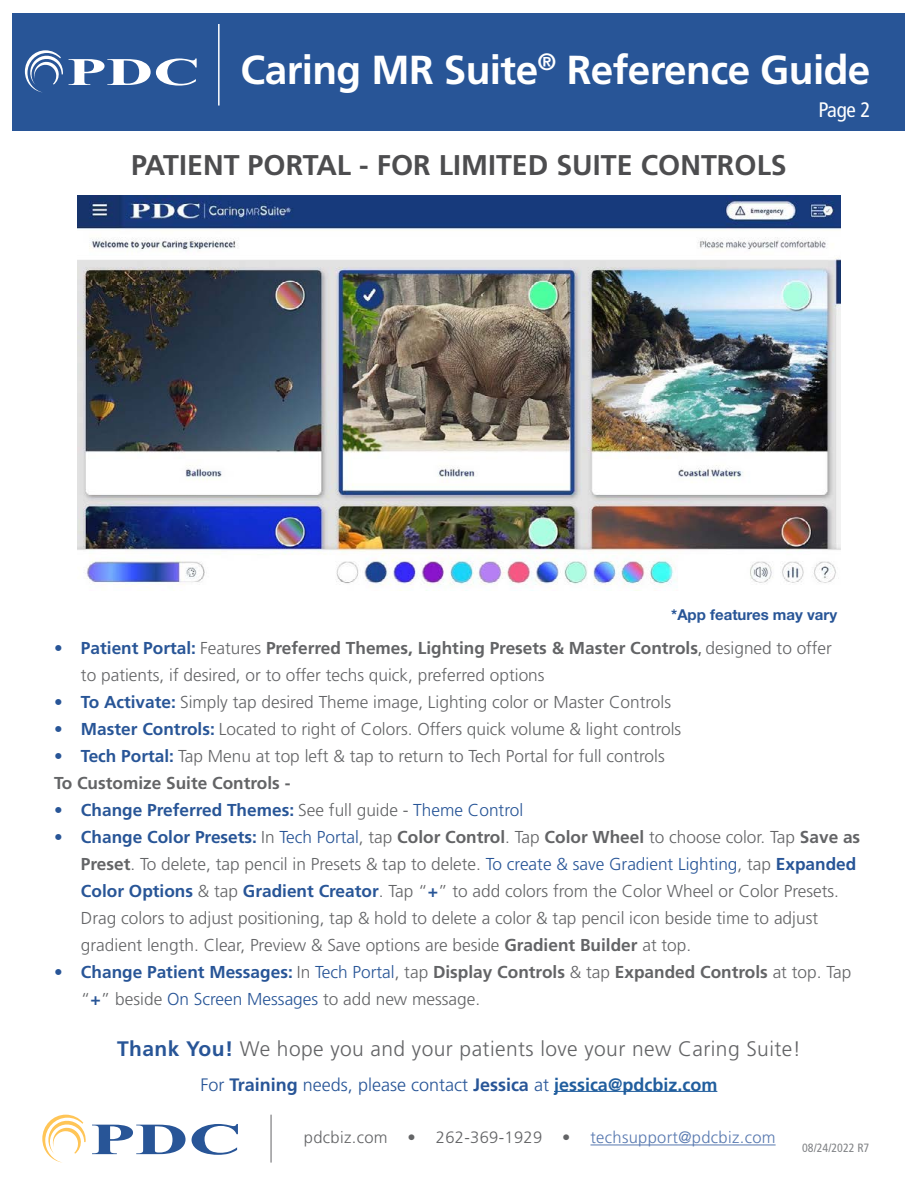
<style>
.page{position:relative;width:918px;height:1188px;background:#fff}
.page>*{position:absolute;margin:0;border:0;box-sizing:border-box;transform-origin:0 0}
.t1{font:700 40.5px "Frutiger LT Std";letter-spacing:-.015em;color:#fff}
.t2{font:700 28.5px "Frutiger LT Std";color:#4d4d4f}
.t3{font:300 21px "Frutiger";letter-spacing:.02em;color:#636466}
.t4{font:condensed 21px "Frutiger LT Std";color:#fff}
.t5{font:300 18px "Frutiger";color:#285597}
.t6{font:300 17.25px/27px "Frutiger";color:#636466}
.t7{font:700 17.25px "Frutiger LT Std";color:#636466}
.t8{font:700 17.25px "Frutiger LT Std";color:#285597}
.t9{font:300 16.5px "Frutiger";letter-spacing:.02em;color:#636466}
.t10{font:700 15px "Helvetica Neue LT Std";color:#285597}
.t11{font:condensed 12px "Frutiger LT Std";color:#808285}
.s1{color:#285597}
.s2{font-family:"Frutiger";font-weight:300}
.s3{font-weight:400;font-stretch:condensed}
.s4{font-family:"Frutiger LT Std";font-weight:700;color:#285597}
.s5{font-family:"Frutiger";font-weight:300;color:#636466}
.s6{font-family:"Frutiger";font-weight:300;color:#285597}
.s7{font-family:"Frutiger LT Std";font-weight:700}
.s8{font-family:"Frutiger LT Std";font-weight:700;color:#215e9e}
.s9{color:#5879b0}
</style>
<div class="page">
<div style="left:12px;top:14px;width:892px;height:117px;background:#285597"></div>
<hr style="left:218px;top:24px;width:2px;height:82px;background:#fff">
<svg style="left:92px;top:1125px;width:94px;height:29px"></svg>
<svg style="left:192px;top:1124px;width:46px;height:31px"></svg>
<svg style="left:42px;top:1115px;width:44px;height:48px"></svg>
<hr style="left:271px;top:1115px;width:1px;height:48px;background:#636466">
<hr style="left:590px;top:1145px;width:186px;height:1px;background:#5879b0">
<img style="left:78px;top:195px;width:762px;height:393px">
<hr style="left:554px;top:1091px;width:163px;height:1px;background:#215e9e">
<svg style="left:69px;top:59px;width:128px;height:27px"></svg>
<svg style="left:25px;top:50px;width:38px;height:42px"></svg>
<h1 class="t1" style="left:241px;top:46px;width:631px">Caring MR Suite<sup>®</sup> Reference Guide</h1>
<h2 class="t2" style="left:131px;top:148px;width:657px">PATIENT PORTAL - FOR LIMITED SUITE CONTROLS</h2>
<p class="t4" style="left:818px;top:98px;width:54px">Page 2</p>
<p class="t10" style="left:671px;top:605px;width:167px">*App features may vary</p>
<p class="t7" style="left:54px;top:638px;width:779px"><span class="s1">• Patient Portal:</span> <span class="s2">Features</span> Preferred Themes, Lighting Presets &amp; Master Controls<span class="s3">,</span> <span class="s2">designed to offer</span></p>
<p class="t6" style="left:81px;top:662px;width:465px">to patients, if desired, or to offer techs quick, preferred options</p>
<p class="t6" style="left:54px;top:689px;width:619px"><span class="s4">• To Activate:</span> Simply tap desired Theme image, Lighting color or Master Controls</p>
<p class="t6" style="left:54px;top:716px;width:629px"><span class="s4">• Master Controls:</span> Located to right of Colors. Offers quick volume &amp; light controls</p>
<p class="t6" style="left:54px;top:743px;width:612px"><span class="s4">• Tech Portal:</span> Tap Menu at top left &amp; tap to return to Tech Portal for full controls</p>
<p class="t7" style="left:54px;top:773px;width:238px">To Customize Suite Controls -</p>
<p class="t8" style="left:54px;top:800px;width:471px">• Change Preferred Themes: <span class="s5">See full guide -</span> <span class="s2">Theme Control</span></p>
<p class="t7" style="left:54px;top:827px;width:808px"><span class="s1">• Change Color Presets:</span> <span class="s2">In</span> <span class="s6">Tech Portal</span><span class="s2">, tap</span> Color Control<span class="s2">. Tap</span> Color Wheel <span class="s2">to choose color. Tap</span> Save as</p>
<p class="t6" style="left:81px;top:851px;width:777px"><span class="s7">Preset</span>. To delete, tap pencil in Presets &amp; tap to delete. <span class="s1">To create &amp; save Gradient Lighting</span>, tap <span class="s4">Expanded Color Options</span> &amp; tap <span class="s4">Gradient Creator</span>. Tap “<span class="s4">+</span>” to add colors from the Color Wheel or Color Presets.<br>Drag colors to adjust positioning, tap &amp; hold to delete a color &amp; tap pencil icon beside time to adjust gradient length. Clear, Preview &amp; Save options are beside <span class="s7">Gradient Builder</span> at top.</p>
<p class="t7" style="left:54px;top:962px;width:799px"><span class="s1">• Change Patient Messages:</span> <span class="s2">In</span> <span class="s6">Tech Portal</span><span class="s2">, tap</span> Display Controls <span class="s2">&amp; tap</span> Expanded Controls <span class="s2">at top. Tap</span></p>
<p class="t6" style="left:81px;top:986px;width:401px">“<span class="s4">+</span>” beside <span class="s1">On Screen Messages</span> to add new message.</p>
<p class="t3" style="left:117px;top:1037px;width:685px"><span class="s4">Thank You!</span> We hope you and your patients love your new Caring Suite!</p>
<p class="t5" style="left:201px;top:1074px;width:518px">For <span class="s7">Training</span> needs, please contact <span class="s7">Jessica</span> at <span class="s8">jessica@pdcbiz.com</span></p>
<p class="t9" style="left:304px;top:1128px;width:473px">pdcbiz.com • 262-369-1929 • <span class="s9">techsupport@pdcbiz.com</span></p>
<p class="t11" style="left:802px;top:1141px;width:69px">08/24/2022 R7</p>
</div>
